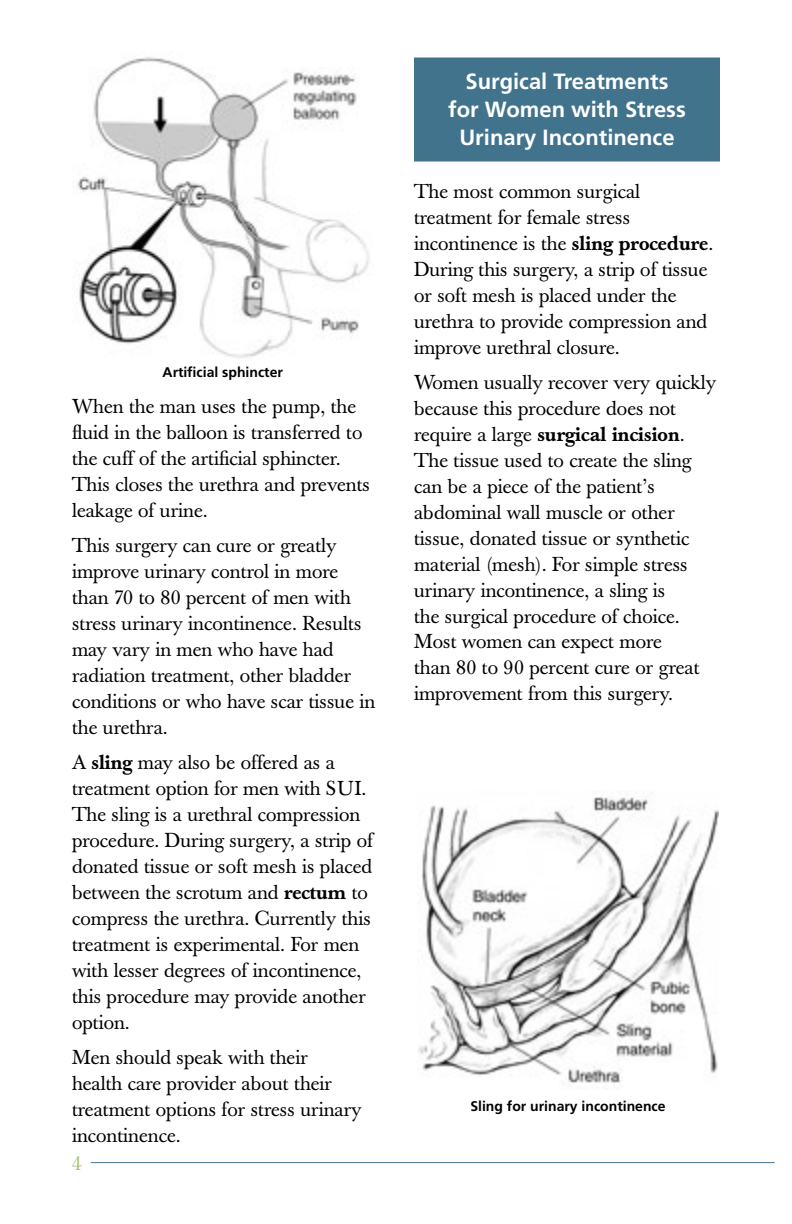
<style>
.page{position:relative;width:792px;height:1224px;background:#fff}
.page>*{position:absolute;margin:0;border:0;box-sizing:border-box;transform-origin:0 0}
.t1{font:700 22px/28px "Frutiger LT Pro";color:#fff;text-align:center}
.t2{font:20px/26px "Baskerville";color:#000}
.t3{font:20px "Baskerville";color:#acc37e}
.t4{font:700 14px "Frutiger LT Pro";color:#000}
.s1{font-weight:500}
</style>
<div class="page">
<hr style="left:91px;top:1162px;width:684px;height:1px;background:#42738d">
<div style="left:414px;top:58px;width:306px;height:40px;background:#42738d"></div>
<div style="left:414px;top:90px;width:306px;height:44px;background:#42738d"></div>
<div style="left:414px;top:118px;width:306px;height:44px;background:#42738d"></div>
<img style="left:77px;top:57px;width:293px;height:301px">
<img style="left:418px;top:797px;width:301px;height:286px">
<p class="t4" style="left:163px;top:364px;width:122px">Artificial sphincter</p>
<p class="t2" style="left:72px;top:394px;width:300px">When the man uses the pump, the fluid in the balloon is transferred to the cuff of the artificial sphincter.<br>This closes the urethra and prevents leakage of urine.</p>
<p class="t2" style="left:72px;top:533px;width:305px">This surgery can cure or greatly improve urinary control in more than 70 to 80 percent of men with stress urinary incontinence. Results may vary in men who have had radiation treatment, other bladder conditions or who have scar tissue in the urethra.</p>
<p class="t2" style="left:72px;top:750px;width:302px">A <span class="s1">sling</span> may also be offered as a treatment option for men with SUI.<br>The sling is a urethral compression procedure. During surgery, a strip of donated tissue or soft mesh is placed between the scrotum and <span class="s1">rectum</span> to compress the urethra. Currently this treatment is experimental. For men with lesser degrees of incontinence, this procedure may provide another option.</p>
<p class="t2" style="left:72px;top:1045px;width:291px">Men should speak with their health care provider about their treatment options for stress urinary incontinence.</p>
<p class="t3" style="left:72px;top:1152px;width:11px">4</p>
<p class="t1" style="left:448px;top:67px;width:239px">Surgical Treatments for Women with Stress<br>Urinary Incontinence</p>
<p class="t2" style="left:414px;top:178px;width:301px">The most common surgical treatment for female stress incontinence is the <span class="s1">sling procedure</span>.<br>During this surgery, a strip of tissue or soft mesh is placed under the urethra to provide compression and improve urethral closure.</p>
<p class="t2" style="left:414px;top:369px;width:304px">Women usually recover very quickly because this procedure does not require a large <span class="s1">surgical incision</span>.<br>The tissue used to create the sling can be a piece of the patient’s abdominal wall muscle or other tissue, donated tissue or synthetic material (mesh). For simple stress urinary incontinence, a sling is<br>the surgical procedure of choice.<br>Most women can expect more<br>than 80 to 90 percent cure or great improvement from this surgery.</p>
<p class="t4" style="left:470px;top:1098px;width:197px">Sling for urinary incontinence</p>
</div>
